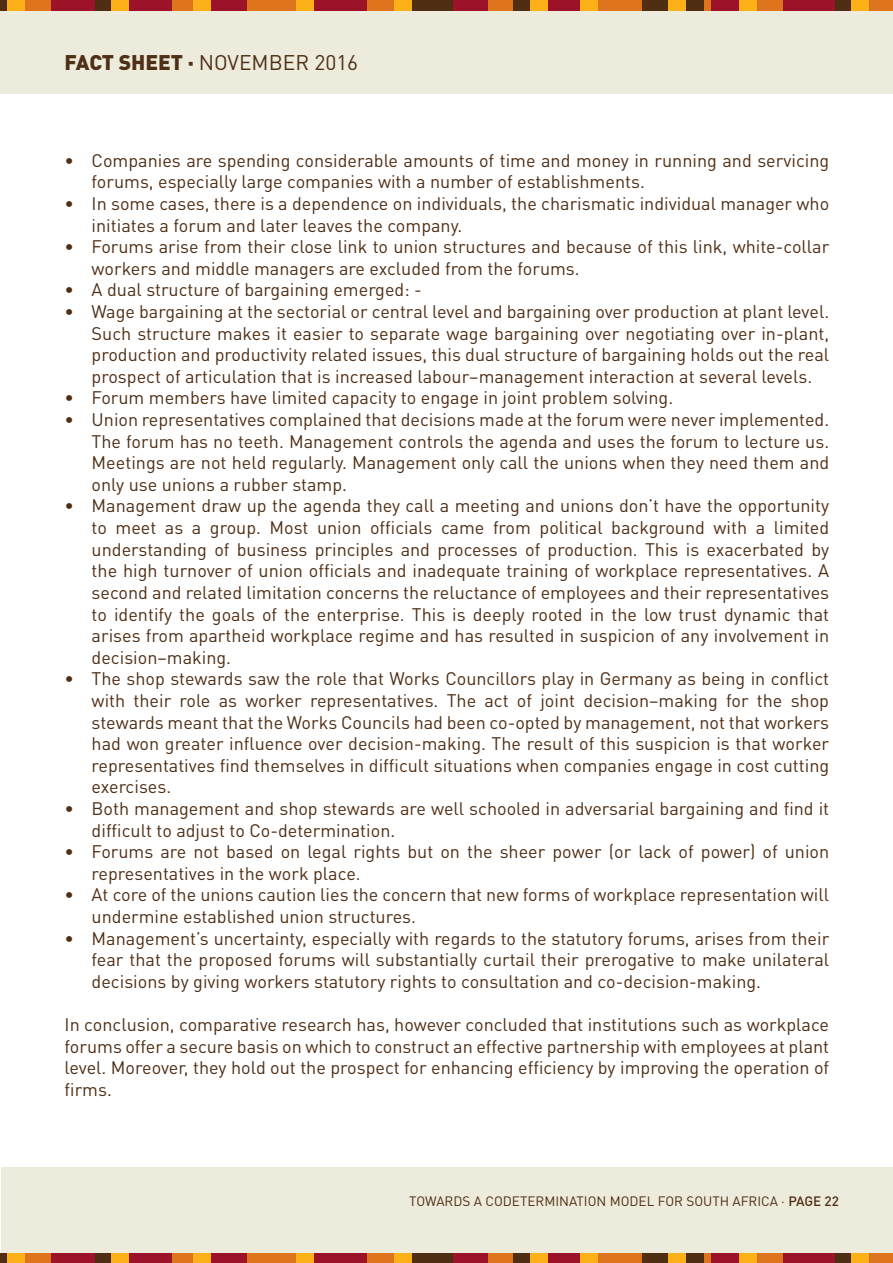
<style>
.page{position:relative;width:893px;height:1263px;background:#fff}
.page>*{position:absolute;margin:0;border:0;box-sizing:border-box;transform-origin:0 0}
.t1{font:21px "DIN Pro";color:#4f3017}
.t2{font:18px/21.6px "DIN Pro";color:#4f2e14}
.t3{font:13.5px "DIN Pro";color:#4f2e14}
.s1{font-weight:900}
.s2{font-weight:500}
</style>
<div class="page">
<div style="left:2px;top:1167px;width:891px;height:96px;background:#edebdb"></div>
<div style="left:0;top:0;width:893px;height:94px;background:#edebdb"></div>
<div style="left:0;top:0;width:893px;height:10px;background:#de751c"></div>
<div style="left:546px;top:0;width:36px;height:10px;background:#9c1229"></div>
<div style="left:210px;top:0;width:36px;height:10px;background:#9c1229"></div>
<div style="left:451px;top:0;width:36px;height:10px;background:#9c1229"></div>
<div style="left:51px;top:0;width:46px;height:10px;background:#9c1229"></div>
<div style="left:126px;top:0;width:46px;height:10px;background:#9c1229"></div>
<div style="left:783px;top:0;width:53px;height:10px;background:#9c1229"></div>
<div style="left:314px;top:0;width:53px;height:10px;background:#9c1229"></div>
<div style="left:643px;top:0;width:61px;height:10px;background:#4f2e14"></div>
<div style="left:712px;top:0;width:29px;height:10px;background:#9c1229"></div>
<div style="left:411px;top:0;width:42px;height:10px;background:#4f2e14"></div>
<div style="left:96px;top:0;width:17px;height:10px;background:#4f2e14"></div>
<div style="left:514px;top:0;width:17px;height:10px;background:#4f2e14"></div>
<div style="left:835px;top:0;width:17px;height:10px;background:#4f2e14"></div>
<div style="left:0;top:0;width:8px;height:10px;background:#4f2e14"></div>
<div style="left:8px;top:0;width:17px;height:10px;background:#fcb017"></div>
<div style="left:193px;top:0;width:17px;height:10px;background:#fcb017"></div>
<div style="left:740px;top:0;width:17px;height:10px;background:#fcb017"></div>
<div style="left:668px;top:0;width:17px;height:10px;background:#fcb017"></div>
<div style="left:580px;top:0;width:17px;height:10px;background:#fcb017"></div>
<div style="left:395px;top:0;width:17px;height:10px;background:#fcb017"></div>
<div style="left:111px;top:0;width:17px;height:10px;background:#fcb017"></div>
<div style="left:530px;top:0;width:17px;height:10px;background:#fcb017"></div>
<div style="left:851px;top:0;width:18px;height:10px;background:#fcb017"></div>
<div style="left:297px;top:0;width:17px;height:10px;background:#fcb017"></div>
<div style="left:0;top:1253px;width:893px;height:10px;background:#de751c"></div>
<div style="left:546px;top:1253px;width:36px;height:10px;background:#9c1229"></div>
<div style="left:210px;top:1253px;width:36px;height:10px;background:#9c1229"></div>
<div style="left:451px;top:1253px;width:36px;height:10px;background:#9c1229"></div>
<div style="left:51px;top:1253px;width:46px;height:10px;background:#9c1229"></div>
<div style="left:126px;top:1253px;width:46px;height:10px;background:#9c1229"></div>
<div style="left:783px;top:1253px;width:53px;height:10px;background:#9c1229"></div>
<div style="left:314px;top:1253px;width:53px;height:10px;background:#9c1229"></div>
<div style="left:643px;top:1253px;width:61px;height:10px;background:#4f2e14"></div>
<div style="left:712px;top:1253px;width:29px;height:10px;background:#9c1229"></div>
<div style="left:411px;top:1253px;width:42px;height:10px;background:#4f2e14"></div>
<div style="left:96px;top:1253px;width:17px;height:10px;background:#4f2e14"></div>
<div style="left:514px;top:1253px;width:17px;height:10px;background:#4f2e14"></div>
<div style="left:835px;top:1253px;width:17px;height:10px;background:#4f2e14"></div>
<div style="left:0;top:1253px;width:8px;height:10px;background:#4f2e14"></div>
<div style="left:8px;top:1253px;width:17px;height:10px;background:#fcb017"></div>
<div style="left:193px;top:1253px;width:17px;height:10px;background:#fcb017"></div>
<div style="left:740px;top:1253px;width:17px;height:10px;background:#fcb017"></div>
<div style="left:668px;top:1253px;width:17px;height:10px;background:#fcb017"></div>
<div style="left:580px;top:1253px;width:17px;height:10px;background:#fcb017"></div>
<div style="left:395px;top:1253px;width:17px;height:10px;background:#fcb017"></div>
<div style="left:111px;top:1253px;width:17px;height:10px;background:#fcb017"></div>
<div style="left:530px;top:1253px;width:17px;height:10px;background:#fcb017"></div>
<div style="left:851px;top:1253px;width:18px;height:10px;background:#fcb017"></div>
<div style="left:297px;top:1253px;width:17px;height:10px;background:#fcb017"></div>
<p class="t1" style="left:65px;top:48px;width:295px"><span class="s1">FACT SHEET ·</span> NOVEMBER 2016</p>
<p class="t2" style="left:92px;top:149px;width:739px;text-indent:-27px">• Companies are spending considerable amounts of time and money in running and servicing forums, especially large companies with a number of establishments.</p>
<p class="t2" style="left:92px;top:192px;width:739px;text-indent:-27px">• In some cases, there is a dependence on individuals, the charismatic individual manager who initiates a forum and later leaves the company.</p>
<p class="t2" style="left:92px;top:235px;width:739px;text-indent:-27px">• Forums arise from their close link to union structures and because of this link, white-collar workers and middle managers are excluded from the forums.</p>
<p class="t2" style="left:65px;top:278px;width:359px">• A dual structure of bargaining emerged: -</p>
<p class="t2" style="left:92px;top:300px;width:739px;text-align:justify;text-indent:-27px">• Wage bargaining at the sectorial or central level and bargaining over production at plant level.<br>Such structure makes it easier to separate wage bargaining over negotiating over in-plant, production and productivity related issues, this dual structure of bargaining holds out the real prospect of articulation that is increased labour–management interaction at several levels.</p>
<p class="t2" style="left:65px;top:386px;width:610px">• Forum members have limited capacity to engage in joint problem solving.</p>
<p class="t2" style="left:92px;top:408px;width:739px;text-align:justify;text-indent:-27px">• Union representatives complained that decisions made at the forum were never implemented.<br>The forum has no teeth. Management controls the agenda and uses the forum to lecture us.<br>Meetings are not held regularly. Management only call the unions when they need them and only use unions a rubber stamp.</p>
<p class="t2" style="left:92px;top:494px;width:739px;text-align:justify;text-indent:-27px">• Management draw up the agenda they call a meeting and unions don’t have the opportunity to meet as a group. Most union officials came from political background with a limited understanding of business principles and processes of production. This is exacerbated by the high turnover of union officials and inadequate training of workplace representatives. A second and related limitation concerns the reluctance of employees and their representatives to identify the goals of the enterprise. This is deeply rooted in the low trust dynamic that arises from apartheid workplace regime and has resulted in suspicion of any involvement in decision–making.</p>
<p class="t2" style="left:92px;top:667px;width:739px;text-align:justify;text-indent:-27px">• The shop stewards saw the role that Works Councillors play in Germany as being in conflict with their role as worker representatives. The act of joint decision–making for the shop stewards meant that the Works Councils had been co-opted by management, not that workers had won greater influence over decision-making. The result of this suspicion is that worker representatives find themselves in difficult situations when companies engage in cost cutting exercises.</p>
<p class="t2" style="left:92px;top:797px;width:739px;text-indent:-27px">• Both management and shop stewards are well schooled in adversarial bargaining and find it difficult to adjust to Co-determination.</p>
<p class="t2" style="left:92px;top:840px;width:739px;text-indent:-27px">• Forums are not based on legal rights but on the sheer power (or lack of power) of union representatives in the work place.</p>
<p class="t2" style="left:92px;top:883px;width:739px;text-indent:-27px">• At core of the unions caution lies the concern that new forms of workplace representation will undermine established union structures.</p>
<p class="t2" style="left:92px;top:926px;width:739px;text-align:justify;text-indent:-27px">• Management’s uncertainty, especially with regards to the statutory forums, arises from their fear that the proposed forums will substantially curtail their prerogative to make unilateral decisions by giving workers statutory rights to consultation and co-decision-making.</p>
<p class="t2" style="left:65px;top:1013px;width:766px;text-align:justify">In conclusion, comparative research has, however concluded that institutions such as workplace forums offer a secure basis on which to construct an effective partnership with employees at plant level. Moreover, they hold out the prospect for enhancing efficiency by improving the operation of firms.</p>
<p class="t3" style="left:409px;top:1192px;width:431px">TOWARDS A CODETERMINATION MODEL FOR SOUTH AFRICA · <span class="s2">PAGE 22</span></p>
</div>
